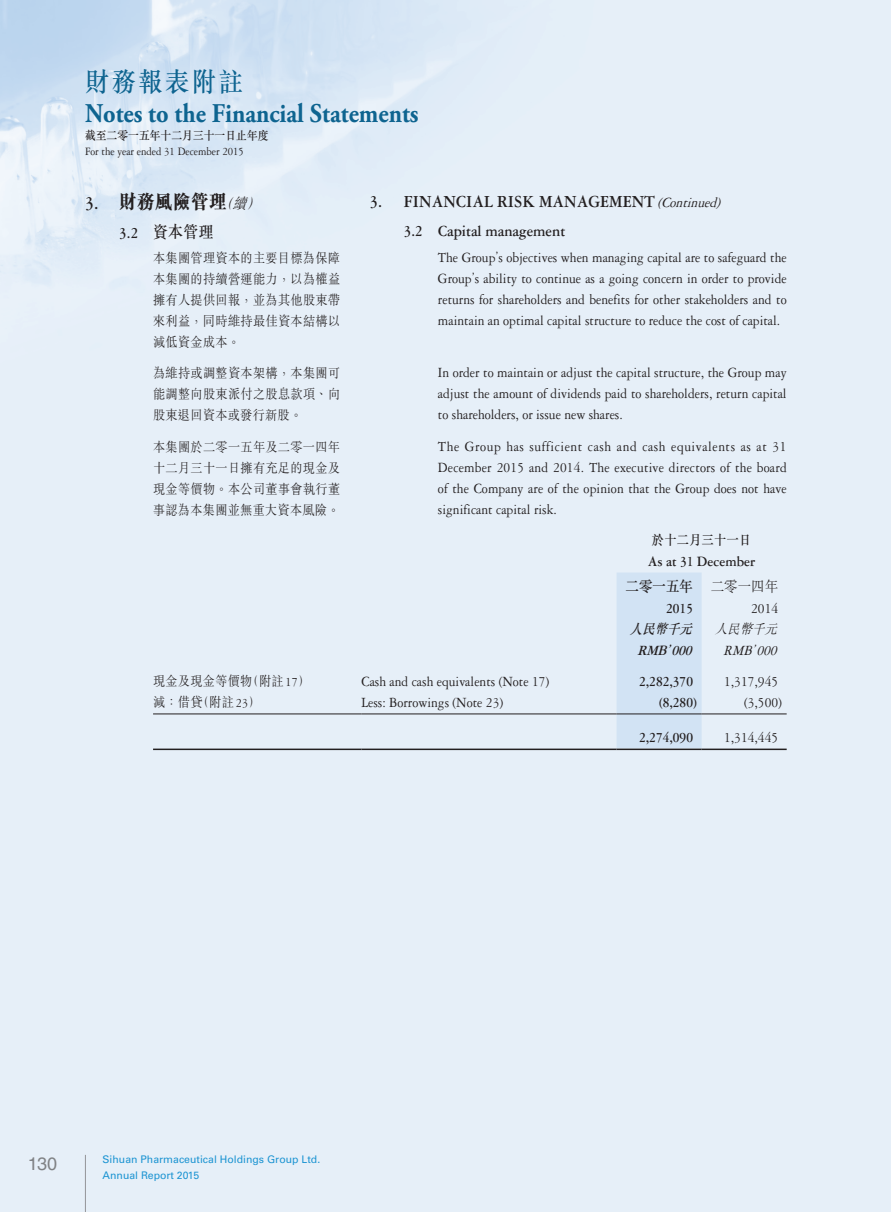
<style>
.page{position:relative;width:893px;height:1212px;background:#fff}
.page>*{position:absolute;margin:0;border:0;box-sizing:border-box;transform-origin:0 0}
.t1{font:700 27px "Adobe Garamond Pro";color:#0e6490;scale:.9 1}
.t2{font:500 27px "M Sung HK";letter-spacing:.1em;color:#0e6490;scale:.9 1}
._8__標題-C{font:800 19.5px "M Sung HK";letter-spacing:.025em;color:#231f20;scale:.9 1}
._3__標題{font:700 18px "Garamond 3 LT Std";color:#231f20;scale:.9 1}
.t3{font:18px "Helvetica LT Std";color:#808285}
._4__副標題{font:700 16.5px "Garamond 3 LT Std";color:#231f20;scale:.9 1}
._9__副標題-C{font:500 16.5px "M Sung HK";color:#231f20;scale:.9 1}
._1__內文{font:15px/21px "Garamond 3 LT Std";color:#231f20;text-align:justify;scale:.9 1}
._1__內文-2{font:700 15px "Garamond 3 LT Std";color:#231f20;scale:.9 1}
._1__內文-3{font:italic 700 15px "Garamond 3 LT Std";color:#231f20;scale:.9 1}
._1__內文-4{font:italic 15px "Garamond 3 LT Std";color:#231f20;scale:.9 1}
._1__內文-5{font:500 15px "M Sung HK";color:#231f20;scale:.9 1}
._1__內文-6{font:300 15px "M Sung HK";color:#231f20;scale:.9 1}
._6__內文-C{font:300 13.5px/21px "M Sung HK";letter-spacing:.03em;color:#231f20;text-align:justify;scale:.9 1}
._6__內文-C-2{font:500 13.5px "M Sung HK";letter-spacing:.025em;color:#231f20;scale:.9 1}
._6__內文-C-3{font:italic 500 13.5px "M Sung HK";color:#231f20;scale:.9 1}
._6__內文-C-4{font:italic 300 13.5px "M Sung HK";color:#231f20;scale:.9 1}
.t4{font:12px "Garamond 3 LT Std";color:#231f20;scale:.9 1}
.t5{font:500 12px "M Sung HK";color:#231f20;scale:.9 1}
.t6{font:10.5px/16.5px "Univers LT Std";color:#1c94d2}
.s1{font-weight:400;font-style:italic;font-size:15px}
.s2{font-family:"Garamond 3 LT Std";font-weight:400}
.s3{font-family:"Garamond 3 LT Std";font-weight:700}
.s4{font-weight:300;font-style:italic;font-size:15px}
</style>
<div class="page">
<hr style="left:85px;top:1155px;width:1px;height:57px;background:#939598">
<div style="left:617px;top:572px;width:85px;height:176px;background:#d2e3f4"></div>
<hr style="left:153px;top:713px;width:208px;height:1px;background:#231f20">
<hr style="left:361px;top:713px;width:256px;height:1px;background:#231f20">
<hr style="left:617px;top:713px;width:85px;height:1px;background:#231f20">
<hr style="left:702px;top:713px;width:85px;height:1px;background:#231f20">
<hr style="left:153px;top:748px;width:208px;height:2px;background:#231f20">
<hr style="left:361px;top:748px;width:256px;height:2px;background:#231f20">
<hr style="left:617px;top:748px;width:85px;height:2px;background:#231f20">
<hr style="left:702px;top:748px;width:85px;height:2px;background:#231f20">
<h1 class="t2" style="left:85px;top:63px;width:177px">財務報表附註</h1>
<h1 class="t1" style="left:85px;top:98px;width:372px">Notes to the Financial Statements</h1>
<p class="t5" style="left:85px;top:127px;width:205px">截至二零一五年十二月三十一日止年度</p>
<p class="t4" style="left:85px;top:145px;width:178px">For the year ended 31 December 2015</p>
<p class="_3__標題" style="left:370px;top:192px;width:395px">3. FINANCIAL RISK MANAGEMENT <span class="s1">(Continued)</span></p>
<p class="_4__副標題" style="left:404px;top:222px;width:181px">3.2 Capital management</p>
<p class="_1__內文" style="left:438px;top:247px;width:389px">The Group’s objectives when managing capital are to safeguard the Group’s ability to continue as a going concern in order to provide returns for shareholders and benefits for other stakeholders and to maintain an optimal capital structure to reduce the cost of capital.</p>
<p class="_1__內文" style="left:438px;top:362px;width:389px">In order to maintain or adjust the capital structure, the Group may adjust the amount of dividends paid to shareholders, return capital to shareholders, or issue new shares.</p>
<p class="_1__內文" style="left:438px;top:436px;width:389px">The Group has sufficient cash and cash equivalents as at 31<br>December 2015 and 2014. The executive directors of the board of the Company are of the opinion that the Group does not have significant capital risk.</p>
<p class="_6__內文-C-2" style="left:652px;top:531px;width:112px">於十二月三十一日</p>
<p class="_1__內文-2" style="left:648px;top:553px;width:121px">As at 31 December</p>
<p class="_1__內文-5" style="left:626px;top:576px;width:76px">二零一五年</p>
<p class="_1__內文-6" style="left:711px;top:575px;width:76px">二零一四年</p>
<p class="_1__內文-2" style="left:666px;top:600px;width:31px">2015</p>
<p class="_1__內文" style="left:751px;top:598px;width:31px">2014</p>
<p class="_6__內文-C-3" style="left:630px;top:619px;width:75px">人民幣千元</p>
<p class="_6__內文-C-4" style="left:715px;top:619px;width:76px">人民幣千元</p>
<p class="_1__內文-3" style="left:637px;top:642px;width:67px">RMB’000</p>
<p class="_1__內文-4" style="left:723px;top:642px;width:66px">RMB’000</p>
<p class="_6__內文-C" style="left:153px;top:670px;width:176px">現金及現金等價物（附註<span class="s2">17</span>）</p>
<p class="_1__內文" style="left:361px;top:671px;width:210px">Cash and cash equivalents (Note 17)</p>
<p class="_1__內文-2" style="left:639px;top:673px;width:61px">2,282,370</p>
<p class="_1__內文" style="left:724px;top:671px;width:61px">1,317,945</p>
<p class="_6__內文-C" style="left:153px;top:691px;width:121px">減：借貸（附註<span class="s2">23</span>）</p>
<p class="_1__內文" style="left:361px;top:692px;width:159px">Less: Borrowings (Note 23)</p>
<p class="_1__內文-2" style="left:659px;top:694px;width:44px">(8,280)</p>
<p class="_1__內文" style="left:744px;top:692px;width:44px">(3,500)</p>
<p class="_1__內文-2" style="left:639px;top:729px;width:61px">2,274,090</p>
<p class="_1__內文" style="left:724px;top:727px;width:61px">1,314,445</p>
<p class="_8__標題-C" style="left:85px;top:192px;width:201px"><span class="s3">3.</span> 財務風險管理<span class="s4">（續）</span></p>
<p class="_9__副標題-C" style="left:119px;top:220px;width:107px"><span class="s3">3.2</span> 資本管理</p>
<p class="_6__內文-C" style="left:153px;top:247px;width:209px">本集團管理資本的主要目標為保障本集團的持續營運能力，以為權益擁有人提供回報，並為其他股東帶來利益，同時維持最佳資本結構以減低資金成本。</p>
<p class="_6__內文-C" style="left:153px;top:362px;width:209px">為維持或調整資本架構，本集團可能調整向股東派付之股息款項、向股東退回資本或發行新股。</p>
<p class="_6__內文-C" style="left:153px;top:436px;width:209px">本集團於二零一五年及二零一四年十二月三十一日擁有充足的現金及現金等價物。本公司董事會執行董事認為本集團並無重大資本風險。</p>
<p class="t3" style="left:28px;top:1153px;width:31px">130</p>
<p class="t6" style="left:103px;top:1151px;width:219px">Sihuan Pharmaceutical Holdings Group Ltd.<br>Annual Report 2015</p>
</div>
